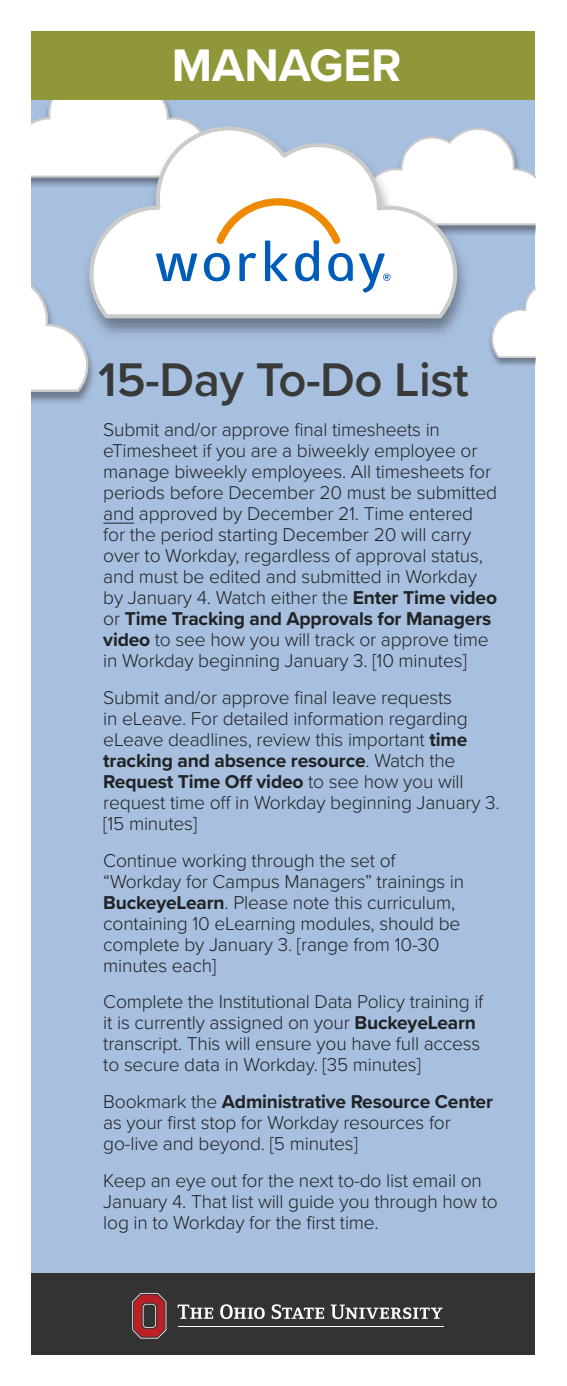
<style>
.page{position:relative;width:567px;height:1386px;background:#fff}
.page>*{position:absolute;margin:0;border:0;box-sizing:border-box;transform-origin:0 0}
.t1{font:600 49px "Proxima Nova";letter-spacing:-.01em;color:#393b3b}
.t2{font:700 47.25px "Proxima Nova";color:#fff}
.t3{font:300 19.25px/21px "Proxima Nova";letter-spacing:-.01em;color:#212223}
.s1{font-weight:700}
</style>
<div class="page">
<div style="left:32px;top:32px;width:504px;height:1260px;background:#a8c0df"></div>
<hr style="left:103px;top:523px;width:31px;height:1px;background:#212223">
<svg style="left:32px;top:100px;width:152px;height:79px"></svg>
<img style="left:32px;top:358px;width:62px;height:45px">
<svg style="left:32px;top:286px;width:59px;height:107px"></svg>
<img style="left:477px;top:226px;width:59px;height:14px">
<svg style="left:477px;top:128px;width:59px;height:98px"></svg>
<img style="left:533px;top:100px;width:3px;height:33px">
<img style="left:489px;top:271px;width:47px;height:99px">
<svg style="left:490px;top:272px;width:46px;height:87px"></svg>
<img style="left:75px;top:119px;width:402px;height:225px">
<svg style="left:85px;top:120px;width:374px;height:200px"></svg>
<svg style="left:156px;top:253px;width:41px;height:28px"></svg>
<svg style="left:204px;top:198px;width:149px;height:83px"></svg>
<svg style="left:359px;top:253px;width:32px;height:40px"></svg>
<div style="left:32px;top:32px;width:504px;height:68px;background:#909738"></div>
<div style="left:32px;top:1273px;width:504px;height:81px;background:#333"></div>
<hr style="left:178px;top:1327px;width:266px;height:1px;background:#fff">
<svg style="left:132px;top:1293px;width:34px;height:46px"></svg>
<svg style="left:178px;top:1305px;width:35px;height:14px"></svg>
<svg style="left:220px;top:1304px;width:45px;height:15px"></svg>
<svg style="left:272px;top:1304px;width:52px;height:15px"></svg>
<svg style="left:331px;top:1305px;width:112px;height:14px"></svg>
<p class="t2" style="left:172px;top:30px;width:231px">MANAGER</p>
<p class="t1" style="left:98px;top:344px;width:372px">15-Day To-Do List</p>
<p class="t3" style="left:103px;top:418px;width:395px">Submit and/or approve fnal timesheets in eTimesheet if you are a biweekly employee or manage biweekly employees. All timesheets for periods before December 20 must be submitted and approved by December 21. Time entered for the period starting December 20 will carry over to Workday, regardless of approval status, and must be edited and submitted in Workday by January 4. Watch either the <span class="s1">Enter Time video </span>or <span class="s1">Time Tracking and Approvals for Managers video</span> to see how you will track or approve time in Workday beginning January 3. [10 minutes]</p>
<p class="t3" style="left:103px;top:686px;width:398px">Submit and/or approve fnal leave requests<br>in eLeave. For detailed information regarding eLeave deadlines, review this important <span class="s1">time tracking and absence resource</span>. Watch the <span class="s1">Request Time Of video</span> to see how you will request time of in Workday beginning January 3. [15 minutes]</p>
<p class="t3" style="left:103px;top:849px;width:362px">Continue working through the set of “Workday for Campus Managers” trainings in <span class="s1">BuckeyeLearn</span>. Please note this curriculum, containing 10 eLearning modules, should be complete by January 3. [range from 10-30 minutes each]</p>
<p class="t3" style="left:103px;top:990px;width:382px">Complete the Institutional Data Policy training if it is currently assigned on your <span class="s1">BuckeyeLearn </span>transcript. This will ensure you have full access to secure data in Workday. [35 minutes]</p>
<p class="t3" style="left:103px;top:1090px;width:391px">Bookmark the <span class="s1">Administrative Resource Center </span>as your frst stop for Workday resources for go-live and beyond. [5 minutes]</p>
<p class="t3" style="left:103px;top:1169px;width:396px">Keep an eye out for the next to-do list email on<br>January 4. That list will guide you through how to log in to Workday for the frst time.</p>
</div>
